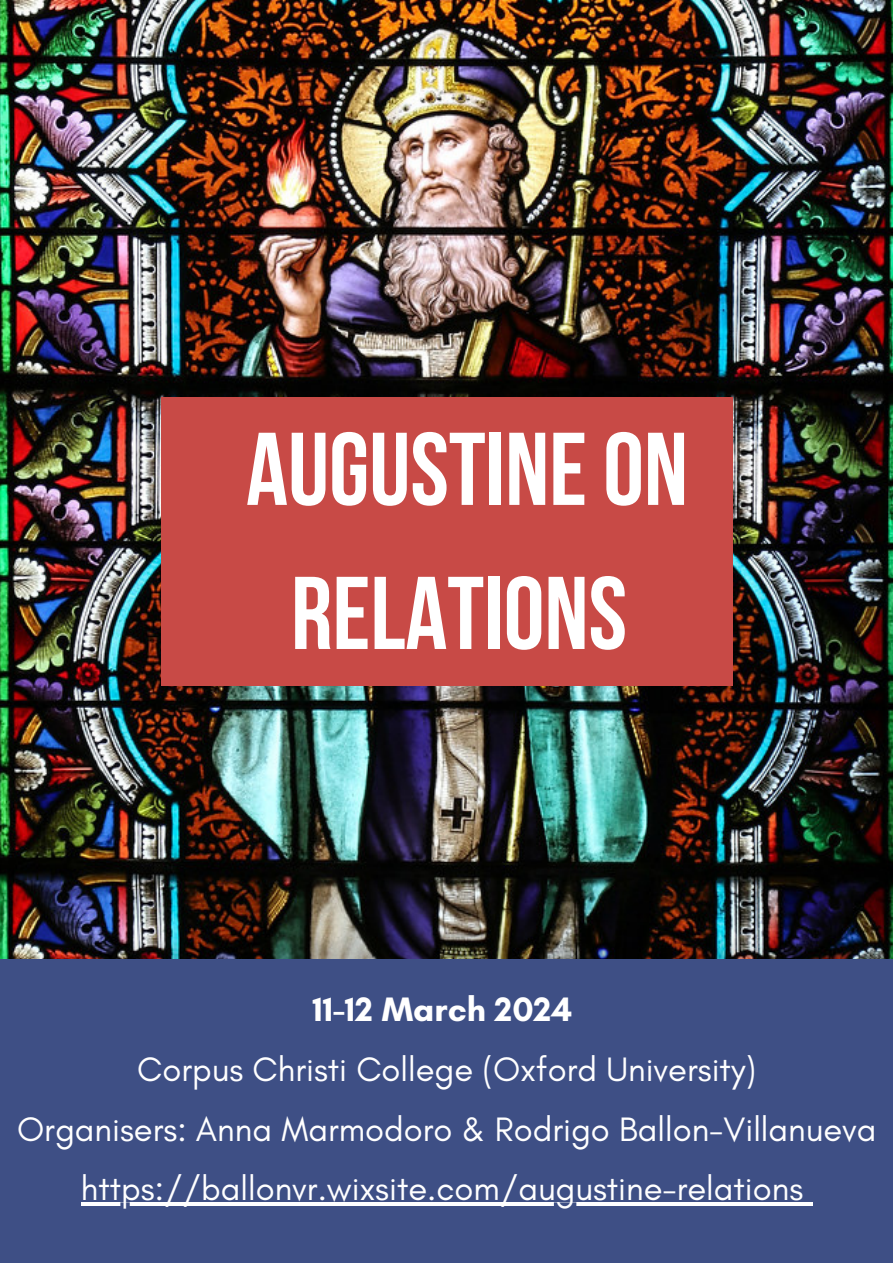
<style>
.page{position:relative;width:893px;height:1263px;background:#fff}
.page>*{position:absolute;margin:0;border:0;box-sizing:border-box;transform-origin:0 0}
.t1{font:700 103.12px/144.1px "Bebas Neue";color:#fff;text-align:center}
.t2{font:34.5px "Glacial Indifference";color:#fff}
.t3{font:700 34.5px "Glacial Indifference";color:#fff}
</style>
<div class="page">
<img style="left:0;top:0;width:893px;height:872px">
<img style="left:0;top:872px;width:893px;height:87px">
<div style="left:0;top:959px;width:893px;height:304px;background:#3e4f85"></div>
<div style="left:161px;top:397px;width:572px;height:288px;background:#c84a46"></div>
<hr style="left:81px;top:1202px;width:722px;height:4px;background:#fff">
<svg style="left:803px;top:1202px;width:9px;height:4px"></svg>
<p class="t1" style="left:246px;top:407px;width:443px">AUGUSTINEON<br>RELATIONS</p>
<p class="t3" style="left:312px;top:989px;width:261px">11-12 March 2024</p>
<p class="t2" style="left:137px;top:1048px;width:620px">Corpus Christi College (Oxford University)</p>
<p class="t2" style="left:17px;top:1108px;width:861px">Organisers: Anna Marmodoro &amp; Rodrigo Ballon-Villanueva</p>
<p class="t2" style="left:81px;top:1167px;width:724px">https://ballonvr.wixsite.com/augustine-relations</p>
</div>
